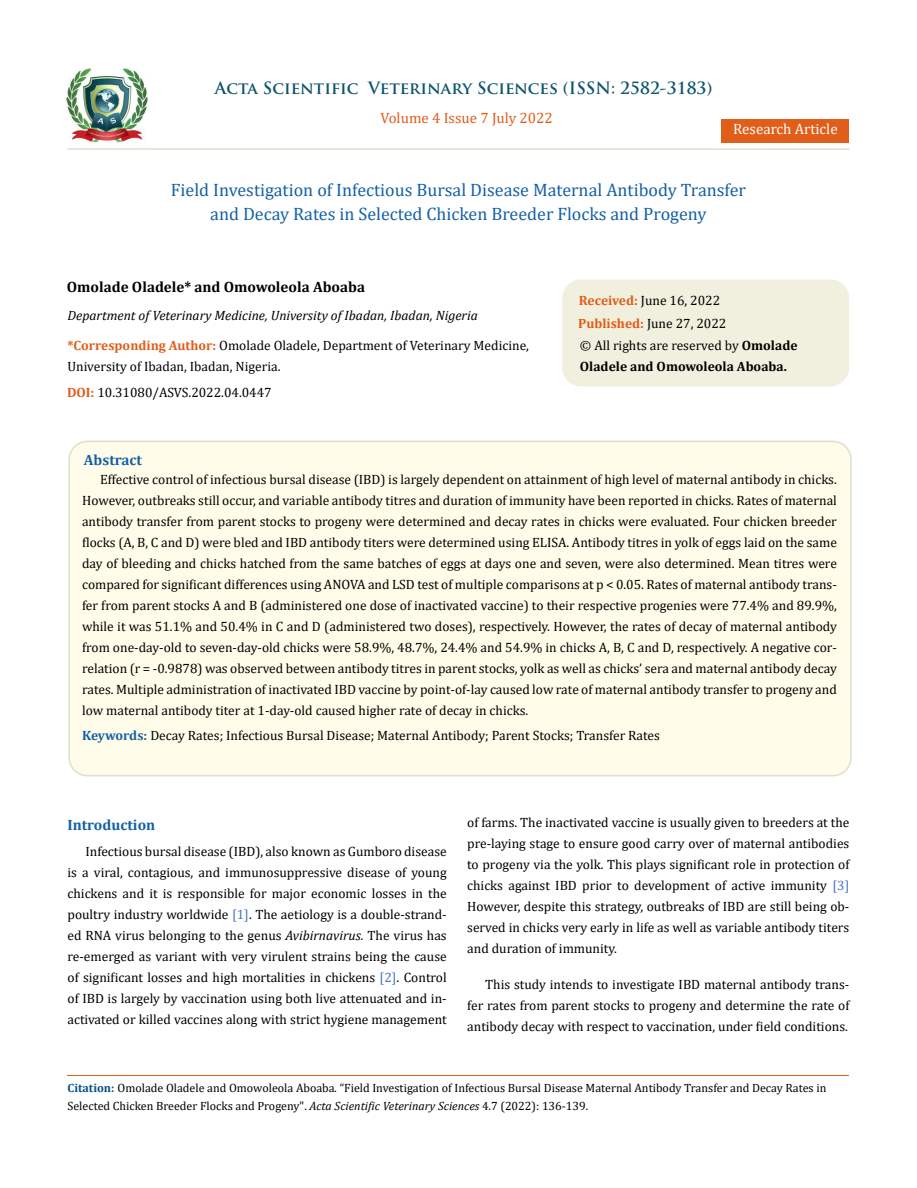
<style>
.page{position:relative;width:917px;height:1188px;background:#fff}
.page>*{position:absolute;margin:0;border:0;box-sizing:border-box;transform-origin:0 0}
.t1{font:18px/24px "Cambria";color:#1560a6;text-align:center}
.t2{font:700 16.5px "Trajan Pro";color:#0e546a}
.t3{font:700 15px "Cambria";color:#000}
.t4{font:15px "Cambria";color:#e05d1a}
.t5{font:700 15px "Cambria";color:#1560a6}
.t6{font:15px "Cambria";color:#fff}
.t7{font:13.5px/21px "Cambria";color:#000;text-align:justify}
.t8{font:italic 13.5px/29.1px "Cambria";color:#000}
.t9{font:700 13.5px/21px "Cambria";color:#000}
.t10{font:12px/18px "Cambria";color:#000}
.s1{font-weight:700;font-style:normal;color:#e05d1a}
.s2{font-style:normal}
.s3{font-weight:700;color:#e05d1a}
.s4{font-weight:400}
.s5{font-weight:700;color:#1560a6}
.s6{color:#4472c4}
.s7{font-style:italic}
.s8{font-weight:700;color:#035089}
</style>
<div class="page">
<img style="left:67px;top:68px;width:80px;height:74px">
<div style="left:721px;top:119px;width:128px;height:23px;background:#e05d1a"></div>
<div style="left:563px;top:280px;width:285px;height:106px;background:#f1f0de;border-radius:18px"></div>
<div style="left:562px;top:280px;width:287px;height:106px;border:2px solid #f1f0de;border-radius:18px"></div>
<div style="left:69px;top:441px;width:781px;height:335px;background:#fffde9;border-radius:18px"></div>
<div style="left:68px;top:441px;width:783px;height:335px;border:2px solid #e0dfcd;border-radius:18px"></div>
<hr style="left:67px;top:1075px;width:782px;height:1px;background:#e05d1a">
<hr style="left:67px;top:148px;width:782px;height:2px;background:#e0dfcd">
<p class="t2" style="left:215px;top:77px;width:499px">Acta Scientific Veterinary Sciences (ISSN: 2582-3183)</p>
<p class="t4" style="left:380px;top:109px;width:174px">Volume 4 Issue 7 July 2022</p>
<p class="t6" style="left:733px;top:120px;width:106px">Research Article</p>
<h1 class="t1" style="left:171px;top:178px;width:576px">Field Investigation of Infectious Bursal Disease Maternal Antibody Transfer and Decay Rates in Selected Chicken Breeder Flocks and Progeny</h1>
<p class="t3" style="left:67px;top:276px;width:300px">Omolade Oladele* and Omowoleola Aboaba</p>
<p class="t8" style="left:67px;top:301px;width:463px">Department of Veterinary Medicine, University of Ibadan, Ibadan, Nigeria <span class="s1">*Corresponding Author:</span> <span class="s2">Omolade Oladele, Department of Veterinary Medicine,</span></p>
<p class="t7" style="left:67px;top:355px;width:214px">University of Ibadan, Ibadan, Nigeria.</p>
<p class="t7" style="left:67px;top:382px;width:206px"><span class="s3">DOI:</span> 10.31080/ASVS.2022.04.0447</p>
<p class="t7" style="left:578px;top:289px;width:150px;line-height:23px"><span class="s3">Received:</span> June 16, 2022<br><span class="s3">Published:</span> June 27, 2022</p>
<p class="t9" style="left:580px;top:334px;width:219px"><span class="s4">© All rights are reserved by</span> Omolade<br>Oladele and Omowoleola Aboaba.</p>
<p class="t5" style="left:84px;top:449px;width:60px">Abstract</p>
<p class="t7" style="left:82px;top:468px;width:756px;text-indent:18px">Effective control of infectious bursal disease (IBD) is largely dependent on attainment of high level of maternal antibody in chicks.<br>However, outbreaks still occur, and variable antibody titres and duration of immunity have been reported in chicks. Rates of maternal antibody transfer from parent stocks to progeny were determined and decay rates in chicks were evaluated. Four chicken breeder flocks (A, B, C and D) were bled and IBD antibody titers were determined using ELISA. Antibody titres in yolk of eggs laid on the same day of bleeding and chicks hatched from the same batches of eggs at days one and seven, were also determined. Mean titres were compared for significant differences using ANOVA and LSD test of multiple comparisons at p &lt; 0.05. Rates of maternal antibody trans&shy;fer from parent stocks A and B (administered one dose of inactivated vaccine) to their respective progenies were 77.4% and 89.9%, while it was 51.1% and 50.4% in C and D (administered two doses), respectively. However, the rates of decay of maternal antibody from one-day-old to seven-day-old chicks were 58.9%, 48.7%, 24.4% and 54.9% in chicks A, B, C and D, respectively. A negative cor&shy;relation (r = -0.9878) was observed between antibody titres in parent stocks, yolk as well as chicks’ sera and maternal antibody decay rates. Multiple administration of inactivated IBD vaccine by point-of-lay caused low rate of maternal antibody transfer to progeny and low maternal antibody titer at 1-day-old caused higher rate of decay in chicks.</p>
<p class="t7" style="left:82px;top:725px;width:579px"><span class="s5">Keywords:</span> Decay Rates; Infectious Bursal Disease; Maternal Antibody; Parent Stocks; Transfer Rates</p>
<p class="t5" style="left:67px;top:815px;width:89px">Introduction</p>
<p class="t7" style="left:67px;top:841px;width:381px;text-indent:18px">Infectious bursal disease (IBD), also known as Gumboro disease is a viral, contagious, and immunosuppressive disease of young chickens and it is responsible for major economic losses in the poultry industry worldwide <span class="s6">[1]</span>. The aetiology is a double-strand&shy;ed RNA virus belonging to the genus <span class="s7">Avibirnavirus.</span> The virus has re-emerged as variant with very virulent strains being the cause of significant losses and high mortalities in chickens <span class="s6">[2]</span>. Control of IBD is largely by vaccination using both live attenuated and in&shy;activated or killed vaccines along with strict hygiene management</p>
<p class="t7" style="left:467px;top:811px;width:384px">of farms. The inactivated vaccine is usually given to breeders at the pre-laying stage to ensure good carry over of maternal antibodies to progeny via the yolk. This plays significant role in protection of chicks against IBD prior to development of active immunity <span class="s6">[3] </span>However, despite this strategy, outbreaks of IBD are still being ob&shy;served in chicks very early in life as well as variable antibody titers and duration of immunity.</p>
<p class="t7" style="left:467px;top:973px;width:384px;text-indent:18px">This study intends to investigate IBD maternal antibody trans&shy;fer rates from parent stocks to progeny and determine the rate of antibody decay with respect to vaccination, under field conditions.</p>
<p class="t10" style="left:67px;top:1079px;width:760px"><span class="s8">Citation:</span> Omolade Oladele and Omowoleola Aboaba<span class="s7">.</span> “Field Investigation of Infectious Bursal Disease Maternal Antibody Transfer and Decay Rates in<br>Selected Chicken Breeder Flocks and Progeny". <span class="s7">Acta Scientific Veterinary Sciences</span> 4.7 (2022): 136-139.</p>
</div>
